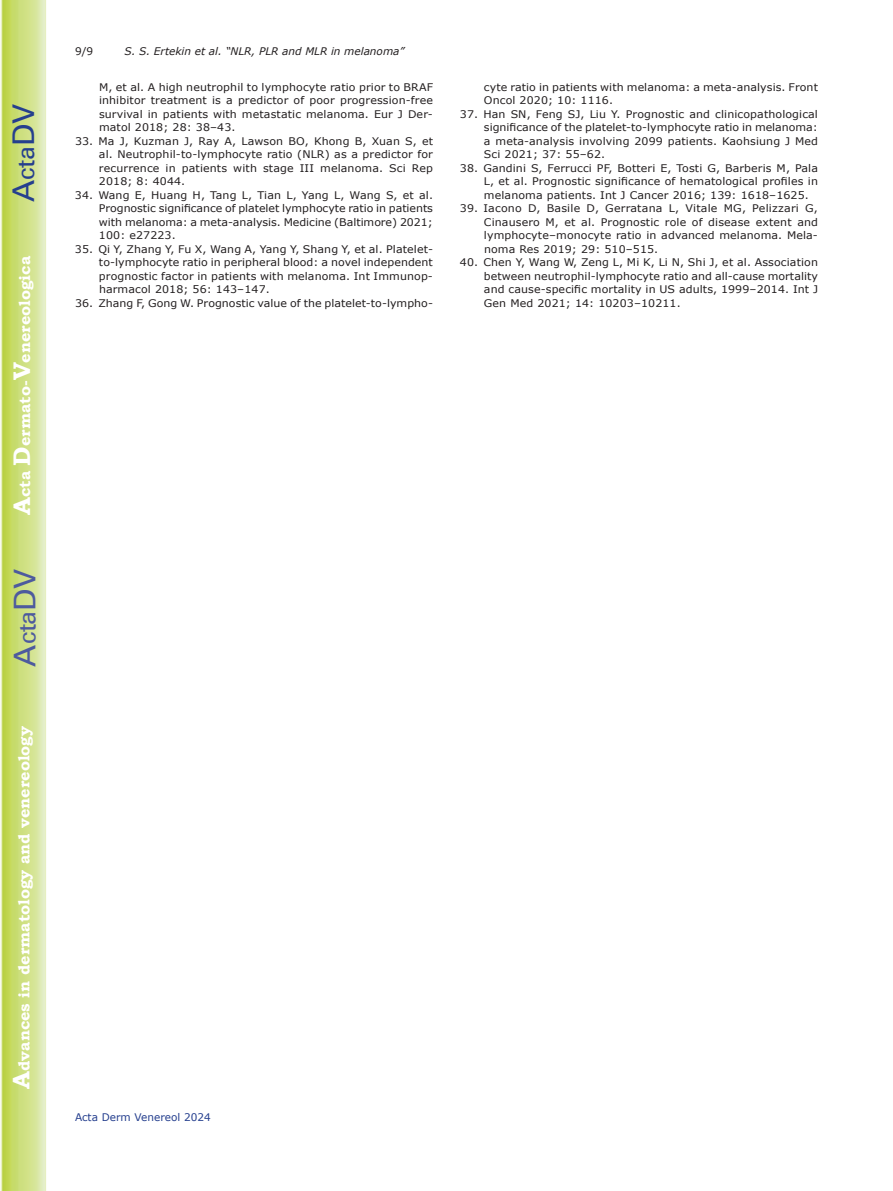
<style>
.page{position:relative;width:893px;height:1191px;background:#fff}
.page>*{position:absolute;margin:0;border:0;box-sizing:border-box;transform-origin:0 0}
.t1{font:30px "Univers";color:#4d5a9e}
.t2{font:30px "Univers";color:#253f8e}
.t3{font:700 15.75px "Bookman Old Style";color:#fff}
.t4{font:10.5px/13.5px "Verdana";letter-spacing:.01em;color:#231f20;text-align:justify;scale:1.05 1}
.t5{font:italic 10.5px "Verdana";color:#231f20}
.t6{font:10.5px "Verdana";color:#253f8e}
.t7{font:10.5px "Verdana";letter-spacing:.01em;color:#231f20}
.s1{font-size:24px}
</style>
<div class="page">
<svg style="left:1px;top:0;width:45px;height:1191px;background:#cfe084"></svg>
<h1 class="t2" style="left:6px;top:202px;width:100px;rotate:-90deg">A<span class="s1">cta</span>DV</h1>
<h2 class="t3" style="left:15px;top:515px;width:260px;rotate:-90deg"><span class="s1">A</span>cta <span class="s1">D</span>ermato-<span class="s1">V</span>enereologica</h2>
<h1 class="t1" style="left:7px;top:666px;width:100px;rotate:-90deg">A<span class="s1">cta</span>DV</h1>
<h2 class="t3" style="left:15px;top:1088px;width:364px;rotate:-90deg"><span class="s1">A</span>dvances in dermatology and venereology</h2>
<p class="t7" style="left:75px;top:44px;width:20px">9/9</p>
<p class="t5" style="left:125px;top:44px;width:281px">S. S. Ertekin et al. “NLR, PLR and MLR in melanoma”</p>
<p class="t4" style="left:99px;top:80px;width:320px">M, et al. A high neutrophil to lymphocyte ratio prior to BRAF inhibitor treatment is a predictor of poor progression-free survival in patients with metastatic melanoma. Eur J Der&shy;matol 2018; 28: 38–43.</p>
<p class="t4" style="left:99px;top:134px;width:320px;text-indent:-24px">33. Ma J, Kuzman J, Ray A, Lawson BO, Khong B, Xuan S, et al. Neutrophil-to-lymphocyte ratio (NLR) as a predictor for recurrence in patients with stage III melanoma. Sci Rep 2018; 8: 4044.</p>
<p class="t4" style="left:99px;top:188px;width:320px;text-indent:-24px">34. Wang E, Huang H, Tang L, Tian L, Yang L, Wang S, et al.<br>Prognostic significance of platelet lymphocyte ratio in patients with melanoma: a meta-analysis. Medicine (Baltimore) 2021; 100: e27223.</p>
<p class="t4" style="left:99px;top:242px;width:320px;text-indent:-24px">35. Qi Y, Zhang Y, Fu X, Wang A, Yang Y, Shang Y, et al. Platelet&shy;to-lymphocyte ratio in peripheral blood: a novel independent prognostic factor in patients with melanoma. Int Immunop&shy;harmacol 2018; 56: 143–147.</p>
<p class="t4" style="left:75px;top:296px;width:341px">36. Zhang F, Gong W. Prognostic value of the platelet-to-lympho-</p>
<p class="t4" style="left:484px;top:80px;width:320px">cyte ratio in patients with melanoma: a meta-analysis. Front<br>Oncol 2020; 10: 1116.</p>
<p class="t4" style="left:484px;top:107px;width:320px;text-indent:-24px">37. Han SN, Feng SJ, Liu Y. Prognostic and clinicopathological significance of the platelet-to-lymphocyte ratio in melanoma: a meta-analysis involving 2099 patients. Kaohsiung J Med Sci 2021; 37: 55–62.</p>
<p class="t4" style="left:484px;top:161px;width:320px;text-indent:-24px">38. Gandini S, Ferrucci PF, Botteri E, Tosti G, Barberis M, Pala L, et al. Prognostic significance of hematological profiles in melanoma patients. Int J Cancer 2016; 139: 1618–1625.</p>
<p class="t4" style="left:484px;top:202px;width:320px;text-indent:-24px">39. Iacono D, Basile D, Gerratana L, Vitale MG, Pelizzari G, Cinausero M, et al. Prognostic role of disease extent and lymphocyte–monocyte ratio in advanced melanoma. Mela&shy;noma Res 2019; 29: 510–515.</p>
<p class="t4" style="left:484px;top:256px;width:320px;text-indent:-24px">40. Chen Y, Wang W, Zeng L, Mi K, Li N, Shi J, et al. Association between neutrophil-lymphocyte ratio and all-cause mortality and cause-specific mortality in US adults, 1999–2014. Int J Gen Med 2021; 14: 10203–10211.</p>
<p class="t6" style="left:75px;top:1110px;width:137px">Acta Derm Venereol 2024</p>
</div>
